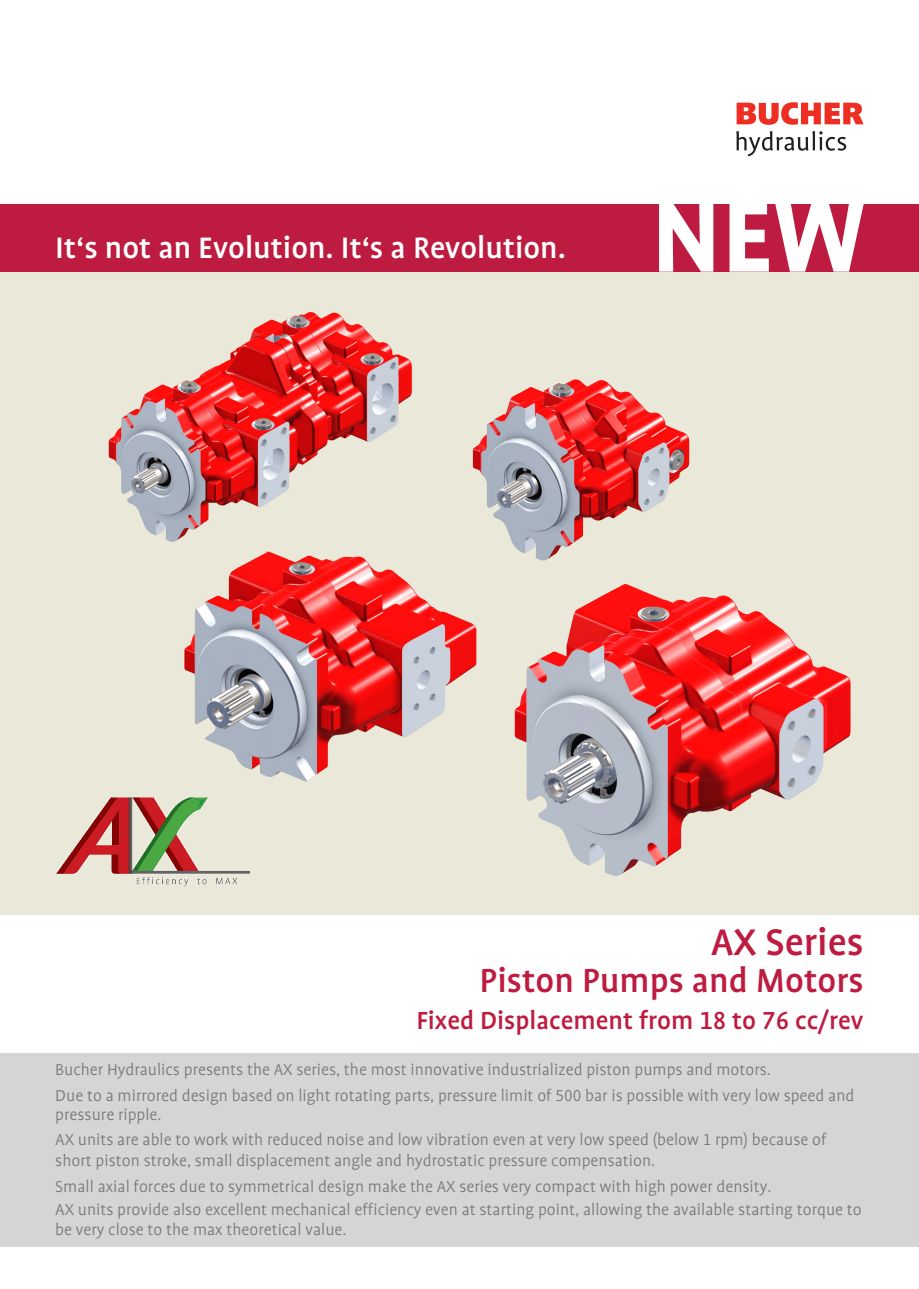
<style>
.page{position:relative;width:919px;height:1289px;background:#fff}
.page>*{position:absolute;margin:0;border:0;box-sizing:border-box;transform-origin:0 0}
.t1{font:700 117px "Bucher Profile";color:#fff}
.t2{font:500 42.3px "Bucher Profile";color:#be1b40}
.t3{font:500 38.1px "Bucher Profile";color:#be1b40}
.t4{font:500 33.75px "Bucher Profile";color:#fff}
.t5{font:500 28.2px "Bucher Profile";color:#be1b40}
.t6{font:300 18px/25.2px "Bucher Profile";color:#76787b}
</style>
<div class="page">
<div style="left:0;top:842px;width:918px;height:72px;background:#e9e8d9"></div>
<svg style="left:736px;top:102px;width:127px;height:23px"></svg>
<svg style="left:736px;top:131px;width:110px;height:25px"></svg>
<div style="left:0;top:204px;width:918px;height:643px;background:#e9e8d9"></div>
<img style="left:472px;top:379px;width:218px;height:182px">
<img style="left:184px;top:547px;width:297px;height:235px">
<img style="left:108px;top:312px;width:305px;height:230px">
<img style="left:514px;top:584px;width:337px;height:292px">
<img style="left:56px;top:797px;width:194px;height:90px">
<div style="left:0;top:1052px;width:918px;height:194px;background:#d5d5d5"></div>
<div style="left:0;top:204px;width:918px;height:67px;background:#be1b40"></div>
<h3 class="t4" style="left:55px;top:230px;width:512px">It‘s not an Evolution. It‘s a Revolution.</h3>
<h1 class="t1" style="left:651px;top:172px;width:217px">NEW</h1>
<h2 class="t2" style="left:710px;top:919px;width:154px">AX Series</h2>
<h3 class="t3" style="left:479px;top:960px;width:385px">Piston Pumps and Motors</h3>
<h3 class="t5" style="left:416px;top:1004px;width:448px">Fixed Displacement from 18 to 76 cc/rev</h3>
<p class="t6" style="left:55px;top:1057px;width:800px">Bucher Hydraulics presents the AX series, the most innovative industrialized piston pumps and motors.<br>Due to a mirrored design based on light rotating parts, pressure limit of 500 bar is possible with very low speed and</p>
<p class="t6" style="left:55px;top:1102px;width:772px">pressure ripple.<br>AX units are able to work with reduced noise and low vibration even at very low speed (below 1 rpm) because of</p>
<p class="t6" style="left:55px;top:1148px;width:807px;line-height:24.5px">short piston stroke, small displacement angle and hydrostatic pressure compensation.<br>Small axial forces due to symmetrical design make the AX series very compact with high power density.<br>AX units provide also excellent mechanical efficiency even at starting point, allowing the available starting torque to</p>
<p class="t6" style="left:55px;top:1216px;width:293px">be very close to the max theoretical value.</p>
</div>
